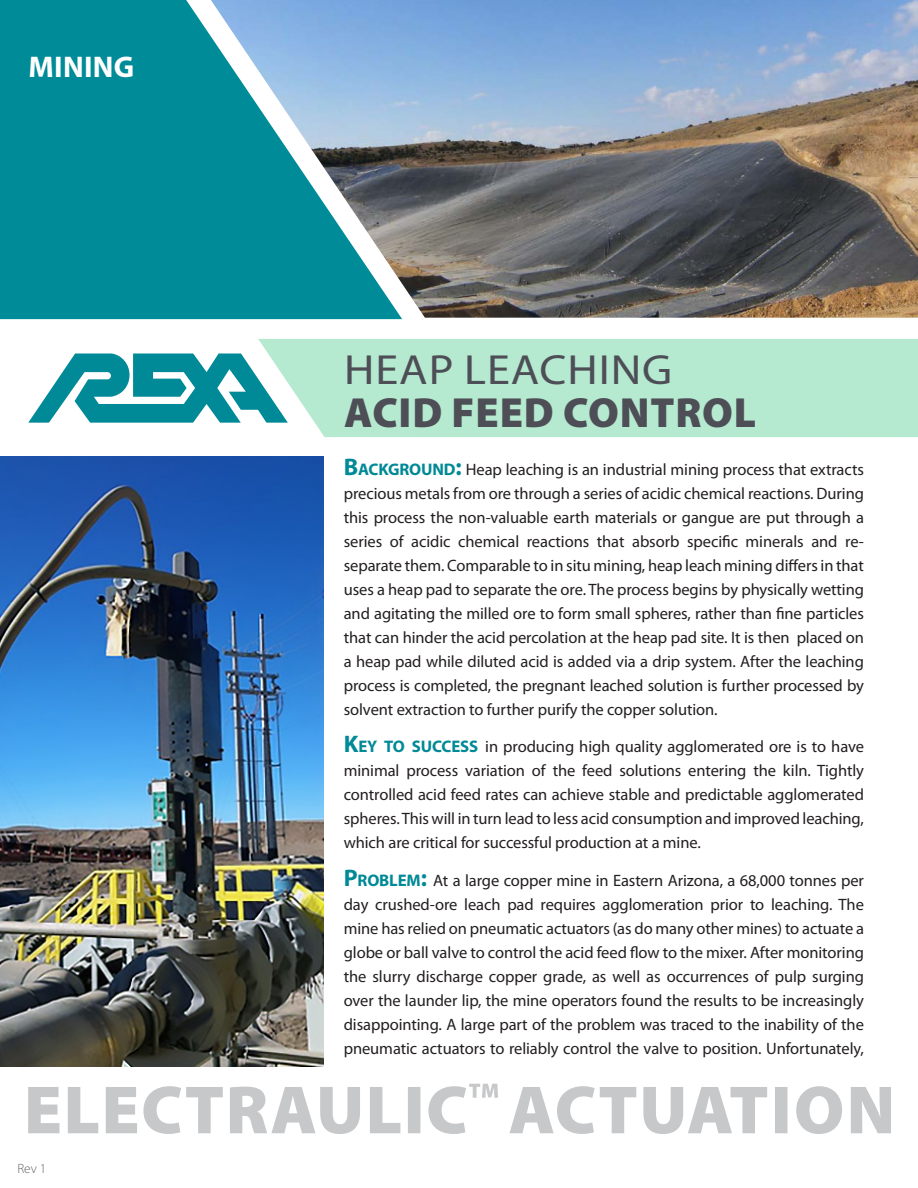
<style>
.page{position:relative;width:918px;height:1188px;background:#fff}
.page>*{position:absolute;margin:0;border:0;box-sizing:border-box;transform-origin:0 0}
.t1{font:900 42.3px "Myriad Pro";letter-spacing:.02em;color:#4d4e56}
.t2{font:42.3px "Myriad Pro";letter-spacing:.02em;color:#4d4e56;scale:1.1 1}
.t3{font:700 30px "Myriad Pro";letter-spacing:.01em;color:#fff}
.t4{font:16.5px/24px "Myriad Pro";letter-spacing:-.005em;color:#231f20;text-align:justify}
.t5{font:300 13.5px "Myriad Pro";color:#64656a}
.s1{font-weight:700;font-size:24px;color:#008996}
.s2{font-weight:700;font-size:16.8px;color:#008996}
</style>
<div class="page">
<div style="left:0;top:0;width:402px;height:319px;background:#008b98"></div>
<div style="left:258px;top:339px;width:660px;height:98px;background:#b5e9d0"></div>
<img style="left:211px;top:0;width:707px;height:318px">
<svg style="left:28px;top:353px;width:260px;height:70px"></svg>
<img style="left:0;top:457px;width:324px;height:610px">
<svg style="left:28px;top:1084px;width:863px;height:50px"></svg>
<p class="t3" style="left:28px;top:47px;width:107px">MINING</p>
<p class="t5" style="left:17px;top:1161px;width:31px">Rev 1</p>
<p class="t2" style="left:344px;top:344px;width:300px">HEAP LEACHING</p>
<p class="t1" style="left:344px;top:384px;width:413px">ACID FEED CONTROL</p>
<p class="t4" style="left:344px;top:457px;width:522px"><span class="s1">B</span><span class="s2">ACKGROUND</span><span class="s1">:</span> Heap leaching is an industrial mining process that extracts precious metals from ore through a series of acidic chemical reactions. During this process the non-valuable earth materials or gangue are put through a series of acidic chemical reactions that absorb specific minerals and re&shy;separate them. Comparable to in situ mining, heap leach mining differs in that uses a heap pad to separate the ore. The process begins by physically wetting and agitating the milled ore to form small spheres, rather than fine particles that can hinder the acid percolation at the heap pad site. It is then placed on a heap pad while diluted acid is added via a drip system. After the leaching process is completed, the pregnant leached solution is further processed by solvent extraction to further purify the copper solution.</p>
<p class="t4" style="left:344px;top:735px;width:522px"><span class="s1">K</span><span class="s2">EY TO SUCCESS</span> in producing high quality agglomerated ore is to have minimal process variation of the feed solutions entering the kiln. Tightly controlled acid feed rates can achieve stable and predictable agglomerated spheres. This will in turn lead to less acid consumption and improved leaching, which are critical for successful production at a mine.</p>
<p class="t4" style="left:344px;top:868px;width:522px"><span class="s1">P</span><span class="s2">ROBLEM</span><span class="s1">:</span> At a large copper mine in Eastern Arizona, a 68,000 tonnes per day crushed-ore leach pad requires agglomeration prior to leaching. The mine has relied on pneumatic actuators (as do many other mines) to actuate a globe or ball valve to control the acid feed flow to the mixer. After monitoring the slurry discharge copper grade, as well as occurrences of pulp surging over the launder lip, the mine operators found the results to be increasingly disappointing. A large part of the problem was traced to the inability of the pneumatic actuators to reliably control the valve to position. Unfortunately,</p>
</div>
